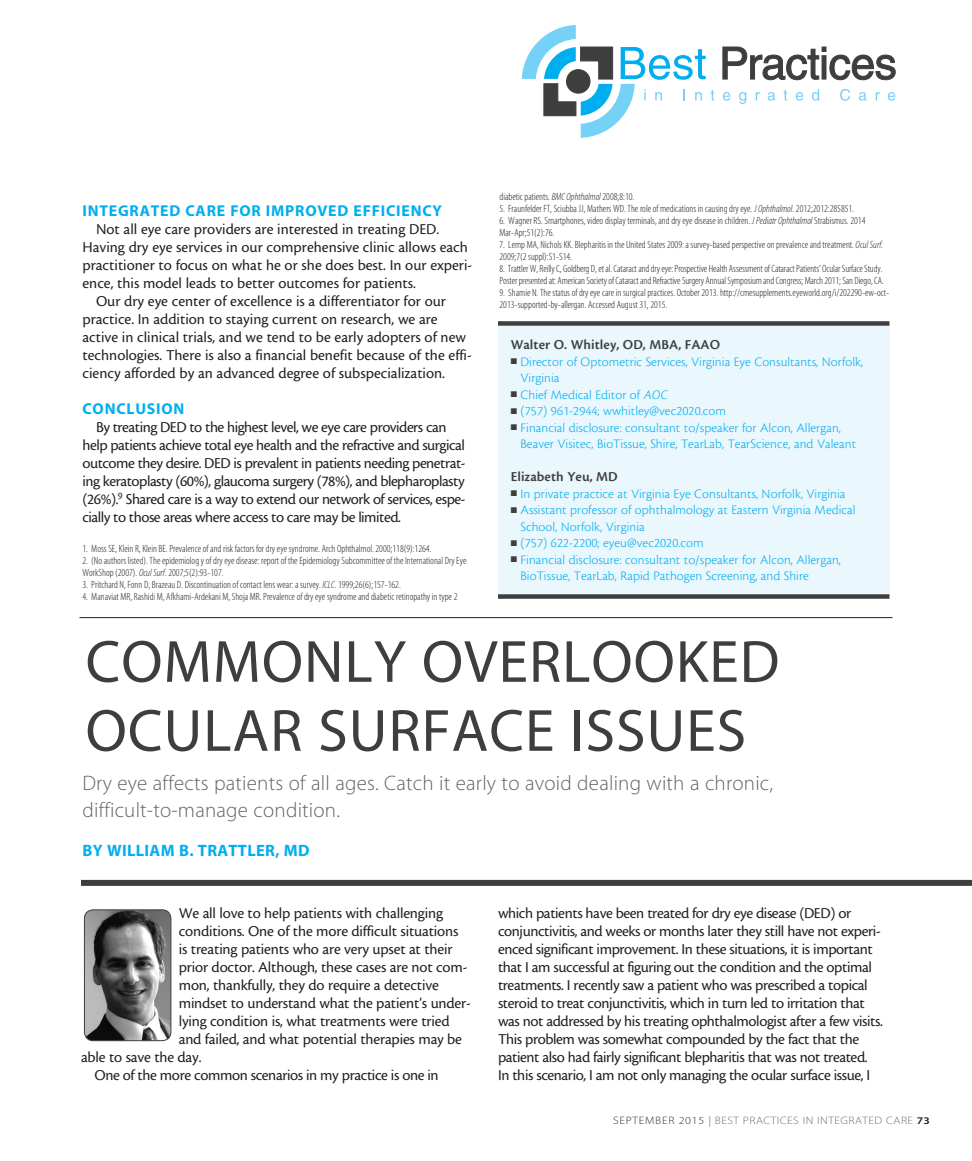
<style>
.page{position:relative;width:972px;height:1161px;background:#fff}
.page>*{position:absolute;margin:0;border:0;box-sizing:border-box;transform-origin:0 0}
.headline{font:60px/69px "Myriad MM 400 600";letter-spacing:.015em;color:#3e3e3f}
.deck{font:21px/27px "Myriad MM 215 600";letter-spacing:.01em;color:#636366}
.author{font:16.5px "Myriad MM 700 600";letter-spacing:.02em;color:#00aeef}
.body{font:15.75px/18px "Cronos MM 408 10";letter-spacing:-.025em;color:#231f20}
.body-2{font:15.75px/18px "Cronos MM 408 10";color:#231f20}
.subhead{font:15.75px "Myriad MM 700 600";letter-spacing:.05em;color:#00aeef}
.bio_name{font:14.25px "Cronos MM 574 9";letter-spacing:.005em;color:#3e3e3f}
.bio_info{font:13.5px/16.5px "Cronos MM 250 9";letter-spacing:.005em;color:#00aeef}
.t1{font:10.8px "Myriad MM 215 600";letter-spacing:.04em;color:#6c6d70;scale:1.11 1}
.footnote{font:10.5px/12px "Myriad MM 215 300";color:#231f20}
.s1{font-family:"Myriad MM It 215 300"}
.s2{color:#3e3e3f}
.s3{font-family:"Cronos MM It 250 9"}
.s4{color:#312f30}
.s5{font-family:"Myriad MM 400 600";color:#939598}
.s6{font-family:"Myriad MM 565 600";font-size:10.2px;color:#231f20}
</style>
<div class="page">
<svg style="left:723px;top:92px;width:7px;height:9px"></svg>
<svg style="left:739px;top:92px;width:7px;height:12px"></svg>
<svg style="left:756px;top:92px;width:4px;height:8px"></svg>
<svg style="left:768px;top:92px;width:7px;height:9px"></svg>
<svg style="left:784px;top:90px;width:3px;height:11px"></svg>
<svg style="left:796px;top:92px;width:7px;height:9px"></svg>
<svg style="left:812px;top:89px;width:7px;height:12px"></svg>
<svg style="left:840px;top:89px;width:10px;height:12px"></svg>
<svg style="left:859px;top:92px;width:8px;height:9px"></svg>
<svg style="left:876px;top:92px;width:4px;height:8px"></svg>
<svg style="left:888px;top:92px;width:7px;height:9px"></svg>
<svg style="left:522px;top:25px;width:192px;height:113px"></svg>
<svg style="left:722px;top:46px;width:174px;height:35px"></svg>
<div style="left:498px;top:326px;width:392px;height:268px;background:#eaf7fd"></div>
<div style="left:498px;top:321px;width:392px;height:5px;background:#3e3e3f"></div>
<div style="left:498px;top:594px;width:392px;height:5px;background:#3e3e3f"></div>
<div style="left:81px;top:880px;width:891px;height:6px;background:#3e3e3f"></div>
<img style="left:84px;top:910px;width:87px;height:131px">
<div style="left:84px;top:909px;width:87px;height:132px;border:1px solid #3e3e3f;border-radius:9px"></div>
<hr style="left:79px;top:617px;width:814px;height:1px;background:#231f20">
<p class="subhead" style="left:82px;top:203px;width:361px">INTEGRATED CARE FOR IMPROVED EFFICIENCY</p>
<p class="body-2" style="left:82px;top:220px;width:391px;text-indent:14px">Not all eye care providers are interested in treating DED.<br>Having dry eye services in our comprehensive clinic allows each practitioner to focus on what he or she does best. In our experi&shy;ence, this model leads to better outcomes for patients.</p>
<p class="body-2" style="left:82px;top:292px;width:391px;text-indent:14px">Our dry eye center of excellence is a differentiator for our practice. In addition to staying current on research, we are active in clinical trials, and we tend to be early adopters of new technologies. There is also a financial benefit because of the effi&shy;ciency afforded by an advanced degree of subspecialization.</p>
<p class="subhead" style="left:82px;top:401px;width:103px">CONCLUSION</p>
<p class="body" style="left:82px;top:418px;width:385px;text-indent:14px">By treating DED to the highest level, we eye care providers can help patients achieve total eye health and the refractive and surgical outcome they desire. DED is prevalent in patients needing penetrat&shy;ing keratoplasty (60%), glaucoma surgery (78%), and blepharoplasty (26%).<sup>9</sup> Shared care is a way to extend our network of services, espe&shy;cially to those areas where access to care may be limited.</p>
<p class="footnote" style="left:82px;top:543px;width:351px">1. Moss SE, Klein R, Klein BE. Prevalence of and risk factors for dry eye syndrome. Arch Ophthalmol. 2000;118(9):1264.</p>
<p class="footnote" style="left:82px;top:555px;width:386px">2. (No authors listed). The epidemiolog y of dry eye disease: report of the Epidemiology Subcommittee of the International Dry Eye<br>WorkShop (2007). <span class="s1">OculSurf</span>. 2007;5(2):93-107.</p>
<p class="footnote" style="left:82px;top:579px;width:320px">3. Pritchard N, Fonn D, Brazeau D. Discontinuation of contact lens wear: a survey. <span class="s1">ICLC</span>. 1999;26(6);157-162.</p>
<p class="footnote" style="left:82px;top:591px;width:377px">4. Manaviat MR, Rashidi M, Afkhami-Ardekani M, Shoja MR. Prevalence of dry eye syndrome and diabetic retinopathy in type 2</p>
<p class="footnote" style="left:500px;top:191px;width:136px">diabetic patients. <span class="s1">BMC Ophthalmol</span> 2008;8:10.</p>
<p class="footnote" style="left:500px;top:203px;width:356px">5. Fraunfelder FT, Sciubba JJ, Mathers WD. The role of medications in causing dry eye. <span class="s1">J Ophthalmol</span>. 2012;2012:285851.</p>
<p class="footnote" style="left:500px;top:215px;width:367px">6. Wagner RS. Smartphones, video display terminals, and dry eye disease in children. <span class="s1">J Pediatr Ophthalmol</span> Strabismus. 2014<br>Mar-Apr;51(2):76.</p>
<p class="footnote" style="left:500px;top:239px;width:385px">7. Lemp MA, Nichols KK. Blepharitis in the United States 2009: a survey-based perspective on prevalence and treatment. <span class="s1">Ocul Surf.<br></span>2009;7(2 suppl):S1-S14.</p>
<p class="footnote" style="left:500px;top:263px;width:386px">8. Trattler W, Reilly C, Goldberg D, et al. Cataract and dry eye: Prospective Health Assessment of Cataract Patients’ Ocular Surface Study.<br>Poster presented at: American Society of Cataract and Refractive Surgery Annual Symposium and Congress; March 2011; San Diego, CA.</p>
<p class="footnote" style="left:500px;top:287px;width:391px">9. Shamie N. The status of dry eye care in surgical practices. October 2013. http://cmesupplements.eyeworld.org/i/202290-ew-oct-<br>2013-supported-by-allergan. Accessed August 31, 2015.</p>
<p class="bio_name" style="left:511px;top:338px;width:211px">Walter O. Whitley, OD, MBA, FAAO</p>
<p class="bio_info" style="left:521px;top:354px;width:344px;text-indent:-10px"><span class="s2">■</span> Director of Optometric Services, Virginia Eye Consultants, Norfolk,<br>Virginia</p>
<p class="bio_info" style="left:511px;top:387px;width:158px"><span class="s2">■</span> Chief Medical Editor of <span class="s3">AOC</span></p>
<p class="bio_info" style="left:511px;top:403px;width:217px"><span class="s2">■</span> (757) 961-2944; wwhitley@vec2020.com</p>
<p class="bio_info" style="left:521px;top:420px;width:337px;text-indent:-10px"><span class="s2">■</span> Financial disclosure: consultant to/speaker for Alcon, Allergan,<br>Beaver Visitec, BioTissue, Shire, TearLab, TearScience, and Valeant</p>
<p class="bio_name" style="left:511px;top:470px;width:109px">Elizabeth Yeu, MD</p>
<p class="bio_info" style="left:511px;top:486px;width:336px"><span class="s2">■</span> In private practice at Virginia Eye Consultants, Norfolk, Virginia</p>
<p class="bio_info" style="left:521px;top:502px;width:337px;text-indent:-10px"><span class="s2">■</span> Assistant professor of ophthalmology at Eastern Virginia Medical<br>School, Norfolk, Virginia</p>
<p class="bio_info" style="left:511px;top:535px;width:194px"><span class="s2">■</span> (757) 622-2200; eyeu@vec2020.com</p>
<p class="bio_info" style="left:521px;top:552px;width:322px;text-indent:-10px"><span class="s2">■</span> Financial disclosure: consultant to/speaker for Alcon, Allergan,<br>BioTissue, TearLab, Rapid Pathogen Screening, and Shire</p>
<p class="headline" style="left:86px;top:630px;width:696px">COMMONLY OVERLOOKED<br>OCULAR SURFACE ISSUES</p>
<p class="deck" style="left:82px;top:770px;width:692px">Dry eye affects patients of all ages. Catch it early to avoid dealing with a chronic, difficult-to-manage condition.</p>
<p class="author" style="left:82px;top:842px;width:229px">BY WILLIAM B. TRATTLER, MD</p>
<p class="body" style="left:179px;top:904px;width:266px">We all love to help patients with challenging</p>
<p class="body" style="left:179px;top:922px;width:281px">conditions. One of the more difficult situations</p>
<p class="body" style="left:179px;top:940px;width:275px">is treating patients who are very upset at their</p>
<p class="body" style="left:179px;top:958px;width:290px">prior doctor. Although, these cases are not com-</p>
<p class="body" style="left:179px;top:976px;width:262px">mon, thankfully, they do require a detective</p>
<p class="body" style="left:179px;top:994px;width:294px">mindset to understand what the patient’s under-</p>
<p class="body" style="left:179px;top:1012px;width:272px">lying condition is, what treatments were tried</p>
<p class="body" style="left:179px;top:1030px;width:285px">and failed, and what potential therapies may be</p>
<p class="body" style="left:81px;top:1048px;width:122px">able to save the day.</p>
<p class="body" style="left:94px;top:1066px;width:346px">One of the more common scenarios in my practice is one in</p>
<p class="body" style="left:498px;top:904px;width:386px">which patients have been treated for dry eye disease (DED) or conjunctivitis, and weeks or months later they still have not experi&shy;enced significant improvement. In these situations, it is important that I am successful at figuring out the condition and the optimal treatments. I recently saw a patient who was prescribed a topical steroid to treat conjunctivitis, which in turn led to irritation that was not addressed by his treating ophthalmologist after a few visits.<br>This problem was somewhat compounded by the fact that the patient also had fairly significant blepharitis that was not treated.<br>In this scenario, I am not only managing the ocular surface issue, I</p>
<p class="t1" style="left:613px;top:1115px;width:287px"><span class="s4">SEPTEMBER 2015</span> <span class="s5">|</span> BEST PRACTICES IN INTEGRATED CARE <span class="s6">73</span></p>
</div>
